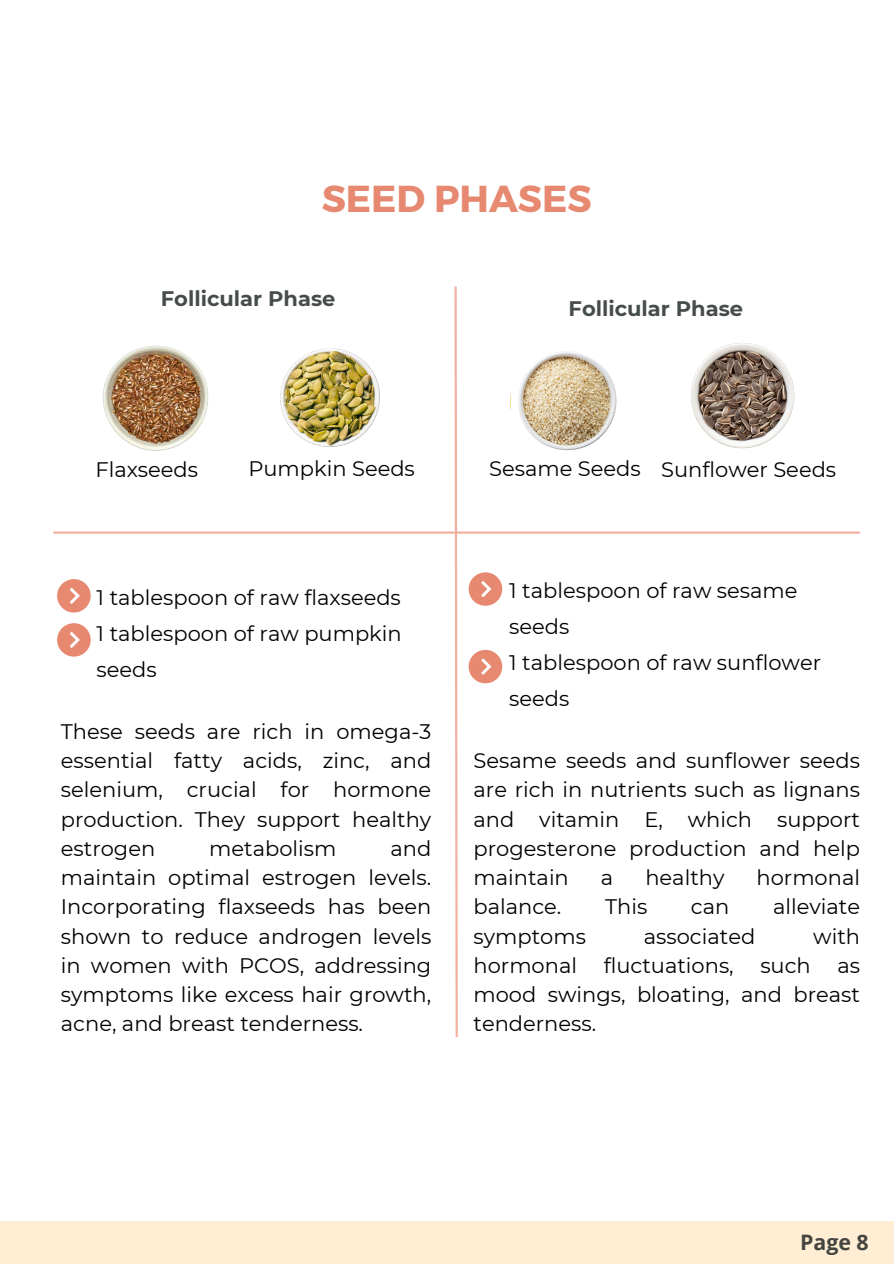
<style>
.page{position:relative;width:894px;height:1264px;background:#fff}
.page>*{position:absolute;margin:0;border:0;box-sizing:border-box;transform-origin:0 0}
.t1{font:700 37.5px "Montserrat";color:#e68970}
.t2{font:700 21.3px "Open Sans";color:#444440}
.t3{font:21px/29.2px "Montserrat";color:#000;text-align:justify}
.t4{font:700 21px "Montserrat";color:#464c4c}
</style>
<div class="page">
<img style="left:280px;top:348px;width:100px;height:99px">
<img style="left:102px;top:345px;width:107px;height:106px">
<img style="left:518px;top:352px;width:99px;height:99px">
<img style="left:691px;top:343px;width:104px;height:106px">
<hr style="left:53px;top:531px;width:806px;height:2px;background:#f1b1a0">
<div style="left:57px;top:579px;width:34px;height:33px;background:#e68970;border-radius:50%"></div>
<svg style="left:70px;top:587px;width:10px;height:17px"></svg>
<div style="left:57px;top:623px;width:34px;height:33px;background:#e68970;border-radius:50%"></div>
<svg style="left:70px;top:631px;width:10px;height:17px"></svg>
<div style="left:0;top:1220px;width:893px;height:43px;background:#ffeed4"></div>
<div style="left:468px;top:572px;width:34px;height:33px;background:#e68970;border-radius:50%"></div>
<svg style="left:481px;top:581px;width:11px;height:16px"></svg>
<div style="left:468px;top:650px;width:34px;height:33px;background:#e68970;border-radius:50%"></div>
<svg style="left:481px;top:658px;width:11px;height:17px"></svg>
<svg style="left:453px;top:286px;width:6px;height:752px"></svg>
<p class="t1" style="left:322px;top:174px;width:271px">SEED PHASES</p>
<p class="t4" style="left:161px;top:285px;width:176px">Follicular Phase</p>
<p class="t4" style="left:568px;top:296px;width:176px">Follicular Phase</p>
<p class="t3" style="left:95px;top:454px;width:104px">Flaxseeds</p>
<p class="t3" style="left:248px;top:454px;width:168px">Pumpkin Seeds</p>
<p class="t3" style="left:489px;top:454px;width:153px">Sesame Seeds</p>
<p class="t3" style="left:661px;top:454px;width:176px">Sunflower Seeds</p>
<p class="t3" style="left:97px;top:582px;width:306px">1 tablespoon of raw flaxseeds</p>
<p class="t3" style="left:97px;top:615px;width:306px;line-height:36px">1 tablespoon of raw pumpkin seeds</p>
<p class="t3" style="left:61px;top:716px;width:372px">These seeds are rich in omega-3 essential fatty acids, zinc, and selenium, crucial for hormone production. They support healthy estrogen</p>
<p class="t3" style="left:61px;top:833px;width:372px;text-indent:329px">and maintain optimal estrogen levels.<br>Incorporating flaxseeds has been shown to reduce androgen levels in women with PCOS, addressing symptoms like excess hair growth, acne, and breast tenderness.</p>
<p class="t3" style="left:209px;top:833px;width:129px">metabolism</p>
<p class="t3" style="left:509px;top:572px;width:290px;line-height:36px">1 tablespoon of raw sesame seeds</p>
<p class="t3" style="left:509px;top:644px;width:313px;line-height:36px">1 tablespoon of raw sunflower seeds</p>
<p class="t3" style="left:473px;top:745px;width:388px">Sesame seeds and sunflower seeds are rich in nutrients such as lignans and vitamin E, which support progesterone production and help maintain</p>
<p class="t3" style="left:600px;top:862px;width:14px">a</p>
<p class="t3" style="left:645px;top:862px;width:81px">healthy</p>
<p class="t3" style="left:756px;top:862px;width:105px">hormonal</p>
<p class="t3" style="left:473px;top:892px;width:89px">balance.</p>
<p class="t3" style="left:605px;top:892px;width:44px">This</p>
<p class="t3" style="left:690px;top:892px;width:40px">can</p>
<p class="t3" style="left:772px;top:892px;width:88px">alleviate</p>
<p class="t3" style="left:473px;top:921px;width:114px">symptoms</p>
<p class="t3" style="left:643px;top:921px;width:113px">associated</p>
<p class="t3" style="left:813px;top:921px;width:48px">with</p>
<p class="t3" style="left:473px;top:950px;width:105px">hormonal</p>
<p class="t3" style="left:603px;top:950px;width:131px">fluctuations,</p>
<p class="t3" style="left:760px;top:950px;width:52px">such</p>
<p class="t3" style="left:473px;top:950px;width:388px;text-indent:364px">as mood swings, bloating, and breast tenderness.</p>
<p class="t2" style="left:799px;top:1227px;width:70px">Page 8</p>
</div>
